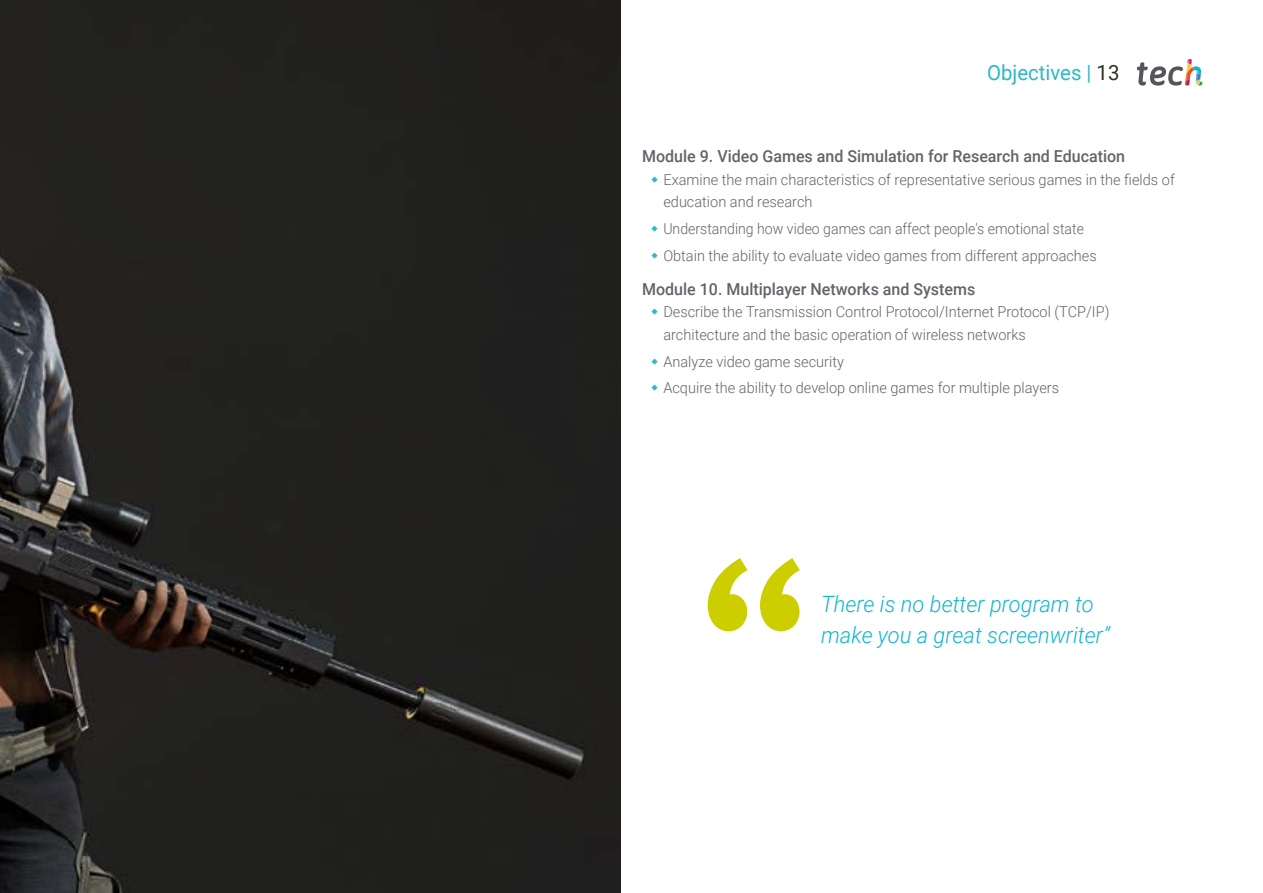
<style>
.page{position:relative;width:1263px;height:893px;background:#fff}
.page>*{position:absolute;margin:0;border:0;box-sizing:border-box;transform-origin:0 0}
.t1{font:italic 300 22.5px/31.5px "Roboto";color:#0fb6cf}
.t2{font:21px "Roboto";color:#2db8c5}
.t3{font:500 16.5px "Roboto";color:#61646a}
.t4{font:300 15px/22.5px "Roboto";color:#61646a}
.t5{font:300 15px/26.7px "Roboto";color:#61646a;scale:.94 1}
.s1{color:#312e20}
</style>
<div class="page">
<svg style="left:1137px;top:59px;width:65px;height:27px"></svg>
<img style="left:0;top:0;width:621px;height:893px">
<svg style="left:708px;top:558px;width:92px;height:73px"></svg>
<h2 class="t2" style="left:987px;top:57px;width:134px">Objectives | <span class="s1">13</span></h2>
<p class="t3" style="left:642px;top:145px;width:485px">Module 9. Video Games and Simulation for Research and Education</p>
<p class="t4" style="left:663px;top:168px;width:513px">Examine the main characteristics of representative serious games in the fields of education and research</p>
<p class="t5" style="left:663px;top:215px;width:463px">Understanding how video games can affect people's emotional state<br>Obtain the ability to evaluate video games from different approaches</p>
<p class="t3" style="left:642px;top:278px;width:335px">Module 10. Multiplayer Networks and Systems</p>
<p class="t4" style="left:663px;top:300px;width:448px">Describe the Transmission Control Protocol/Internet Protocol (TCP/IP) architecture and the basic operation of wireless networks</p>
<p class="t4" style="left:663px;top:347px;width:397px;line-height:26.7px">Analyze video game security<br>Acquire the ability to develop online games for multiple players</p>
<h1 class="t1" style="left:821px;top:587px;width:290px">There is no better program to make you a great screenwriter”</h1>
</div>
